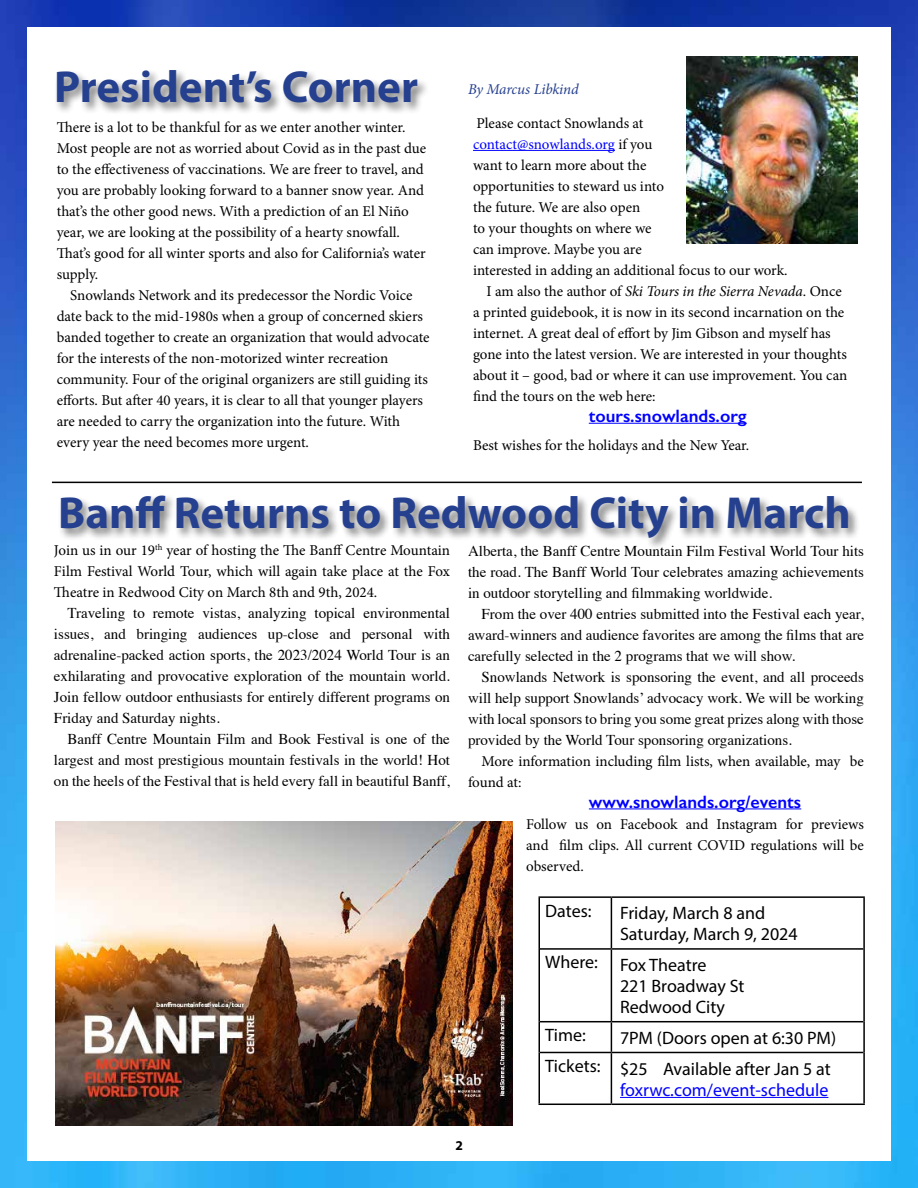
<style>
.page{position:relative;width:918px;height:1188px;background:#fff}
.page>*{position:absolute;margin:0;border:0;box-sizing:border-box;transform-origin:0 0}
.t1{font:700 45px "Myriad Pro";color:#25408f}
.t2{font:18px/21px "Myriad Pro";color:#000}
.t3{font:600 18px "Gill Sans";color:#00f}
.t4{font:18px "Myriad Pro";color:#00f}
.t5{font:15px/21px "Minion Pro";letter-spacing:-.005em;color:#000}
.t6{font:15px/21px "Times";color:#000;text-align:justify}
.t7{font:italic 15px "Minion Pro";letter-spacing:-.005em;color:#000}
.t8{font:15px "Minion Pro";letter-spacing:-.005em;color:#00f}
.t9{font:italic 15px "Minion Pro";letter-spacing:-.015em;color:#25408f}
.t10{font:700 13.5px "Myriad Pro";color:#000}
.s1{color:#000}
.s2{font-style:normal}
</style>
<div class="page">
<img style="left:0;top:0;width:918px;height:1188px">
<div style="left:27px;top:27px;width:864px;height:1134px;background:#fff"></div>
<div style="left:54px;top:68px;width:376px;height:47px;background:#000;opacity:.5"></div>
<hr style="left:52px;top:482px;width:810px;height:1px;background:#000">
<img style="left:687px;top:57px;width:171px;height:187px">
<hr style="left:538px;top:896px;width:73px;height:2px;background:#000">
<hr style="left:538px;top:898px;width:2px;height:51px;background:#000">
<hr style="left:611px;top:896px;width:254px;height:2px;background:#000">
<hr style="left:863px;top:898px;width:2px;height:51px;background:#000">
<hr style="left:538px;top:949px;width:2px;height:73px;background:#000">
<hr style="left:863px;top:949px;width:2px;height:73px;background:#000">
<hr style="left:538px;top:1022px;width:2px;height:30px;background:#000">
<hr style="left:863px;top:1022px;width:2px;height:30px;background:#000">
<hr style="left:538px;top:1052px;width:2px;height:52px;background:#000">
<hr style="left:863px;top:1052px;width:2px;height:52px;background:#000">
<hr style="left:538px;top:1104px;width:73px;height:1px;background:#000">
<hr style="left:611px;top:1104px;width:254px;height:1px;background:#000">
<hr style="left:611px;top:898px;width:1px;height:50px;background:#000">
<hr style="left:540px;top:948px;width:71px;height:2px;background:#000">
<hr style="left:611px;top:948px;width:252px;height:2px;background:#000">
<hr style="left:611px;top:950px;width:1px;height:71px;background:#000">
<hr style="left:540px;top:1021px;width:71px;height:1px;background:#000">
<hr style="left:611px;top:1021px;width:252px;height:1px;background:#000">
<hr style="left:611px;top:1022px;width:1px;height:30px;background:#000">
<hr style="left:540px;top:1052px;width:71px;height:1px;background:#000">
<hr style="left:611px;top:1052px;width:252px;height:1px;background:#000">
<hr style="left:611px;top:1053px;width:1px;height:51px;background:#000">
<hr style="left:620px;top:1097px;width:208px;height:1px;background:#00f">
<div style="left:58px;top:493px;width:802px;height:57px;background:#000;opacity:.5"></div>
<img style="left:55px;top:822px;width:458px;height:303px">
<hr style="left:473px;top:150px;width:142px;height:1px;background:#00f">
<hr style="left:589px;top:423px;width:158px;height:1px;background:#00f">
<hr style="left:589px;top:808px;width:212px;height:1px;background:#00f">
<h1 class="t1" style="left:54px;top:58px;width:366px">President’s Corner</h1>
<p class="t5" style="left:57px;top:117px;width:371px">There is a lot to be thankful for as we enter another winter.<br>Most people are not as worried about Covid as in the past due to the effectiveness of vaccinations. We are freer to travel, and you are probably looking forward to a banner snow year. And that’s the other good news. With a prediction of an El Niño year, we are looking at the possibility of a hearty snowfall.<br>That’s good for all winter sports and also for California’s water supply.</p>
<p class="t5" style="left:57px;top:285px;width:374px;text-indent:14px">Snowlands Network and its predecessor the Nordic Voice date back to the mid-1980s when a group of concerned skiers banded together to create an organization that would advocate for the interests of the non-motorized winter recreation community. Four of the original organizers are still guiding its efforts. But after 40 years, it is clear to all that younger players are needed to carry the organization into the future. With every year the need becomes more urgent.</p>
<p class="t9" style="left:468px;top:79px;width:112px">By Marcus Libkind</p>
<p class="t5" style="left:476px;top:113px;width:169px">Please contact Snowlands at</p>
<p class="t8" style="left:473px;top:134px;width:181px">contact@snowlands.org <span class="s1">if you</span></p>
<p class="t5" style="left:473px;top:155px;width:175px">want to learn more about the</p>
<p class="t5" style="left:473px;top:176px;width:193px">opportunities to steward us into</p>
<p class="t5" style="left:473px;top:197px;width:169px">the future. We are also open</p>
<p class="t5" style="left:473px;top:218px;width:180px">to your thoughts on where we</p>
<p class="t5" style="left:473px;top:239px;width:170px">can improve. Maybe you are</p>
<p class="t5" style="left:473px;top:260px;width:316px">interested in adding an additional focus to our work.</p>
<p class="t7" style="left:487px;top:281px;width:357px"><span class="s2">I am also the author of</span> Ski Tours in the Sierra Nevada<span class="s2">. Once</span></p>
<p class="t5" style="left:473px;top:302px;width:373px">a printed guidebook, it is now in its second incarnation on the</p>
<p class="t5" style="left:473px;top:323px;width:359px">internet. A great deal of effort by Jim Gibson and myself has</p>
<p class="t5" style="left:473px;top:344px;width:375px">gone into the latest version. We are interested in your thoughts</p>
<p class="t5" style="left:473px;top:365px;width:376px">about it – good, bad or where it can use improvement. You can</p>
<p class="t5" style="left:473px;top:386px;width:184px">find the tours on the web here:</p>
<p class="t3" style="left:589px;top:405px;width:159px">tours.snowlands.org</p>
<p class="t5" style="left:473px;top:434px;width:278px">Best wishes for the holidays and the New Year.</p>
<h1 class="t1" style="left:58px;top:484px;width:794px">Banff Returns to Redwood City in March</h1>
<p class="t5" style="left:54px;top:540px;width:398px;text-align:justify">Join us in our 19<sup>th</sup> year of hosting the The Banff Centre Mountain Film Festival World Tour, which will again take place at the Fox Theatre in Redwood City on March 8th and 9th, 2024.</p>
<p class="t6" style="left:54px;top:601px;width:398px;text-indent:14px">Traveling to remote vistas, analyzing topical environmental issues, and bringing audiences up-close and personal with adrenaline-packed action sports, the 2023/2024 World Tour is an exhilarating and provocative exploration of the mountain world.<br>Join fellow outdoor enthusiasts for entirely different programs on Friday and Saturday nights.</p>
<p class="t6" style="left:54px;top:727px;width:398px;text-indent:14px">Banff Centre Mountain Film and Book Festival is one of the largest and most prestigious mountain festivals in the world! Hot on the heels of the Festival that is held every fall in beautiful Banff,</p>
<p class="t6" style="left:468px;top:539px;width:398px">Alberta, the Banff Centre Mountain Film Festival World Tour hits the road. The Banff World Tour celebrates amazing achievements in outdoor storytelling and filmmaking worldwide.</p>
<p class="t6" style="left:468px;top:602px;width:398px;text-indent:14px">From the over 400 entries submitted into the Festival each year, award-winners and audience favorites are among the films that are carefully selected in the 2 programs that we will show.</p>
<p class="t6" style="left:468px;top:665px;width:397px;text-indent:14px">Snowlands Network is sponsoring the event, and all proceeds will help support Snowlands’ advocacy work. We will be working with local sponsors to bring you some great prizes along with those provided by the World Tour sponsoring organizations.</p>
<p class="t5" style="left:468px;top:750px;width:398px;text-indent:14px">More information including film lists, when available, may be found at:</p>
<p class="t3" style="left:589px;top:791px;width:214px">www.snowlands.org/events</p>
<p class="t5" style="left:526px;top:813px;width:339px;text-align:justify">Follow us on Facebook and Instagram for previews and film clips. All current COVID regulations will be observed.</p>
<p class="t2" style="left:545px;top:900px;width:48px">Dates:</p>
<p class="t2" style="left:620px;top:902px;width:179px">Friday, March 8 and<br>Saturday, March 9, 2024</p>
<p class="t2" style="left:620px;top:954px;width:126px;text-indent:-75px">Where: Fox Theatre<br>221 Broadway St<br>Redwood City</p>
<p class="t2" style="left:545px;top:1024px;width:42px">Time:</p>
<p class="t2" style="left:545px;top:1022px;width:292px;line-height:30.8px;text-align:right">7PM (Doors open at 6:30 PM)<br>Tickets: $25 Available after Jan 5 at</p>
<p class="t4" style="left:620px;top:1078px;width:210px">foxrwc.com/event-schedule</p>
<p class="t10" style="left:455px;top:1137px;width:9px">2</p>
</div>
